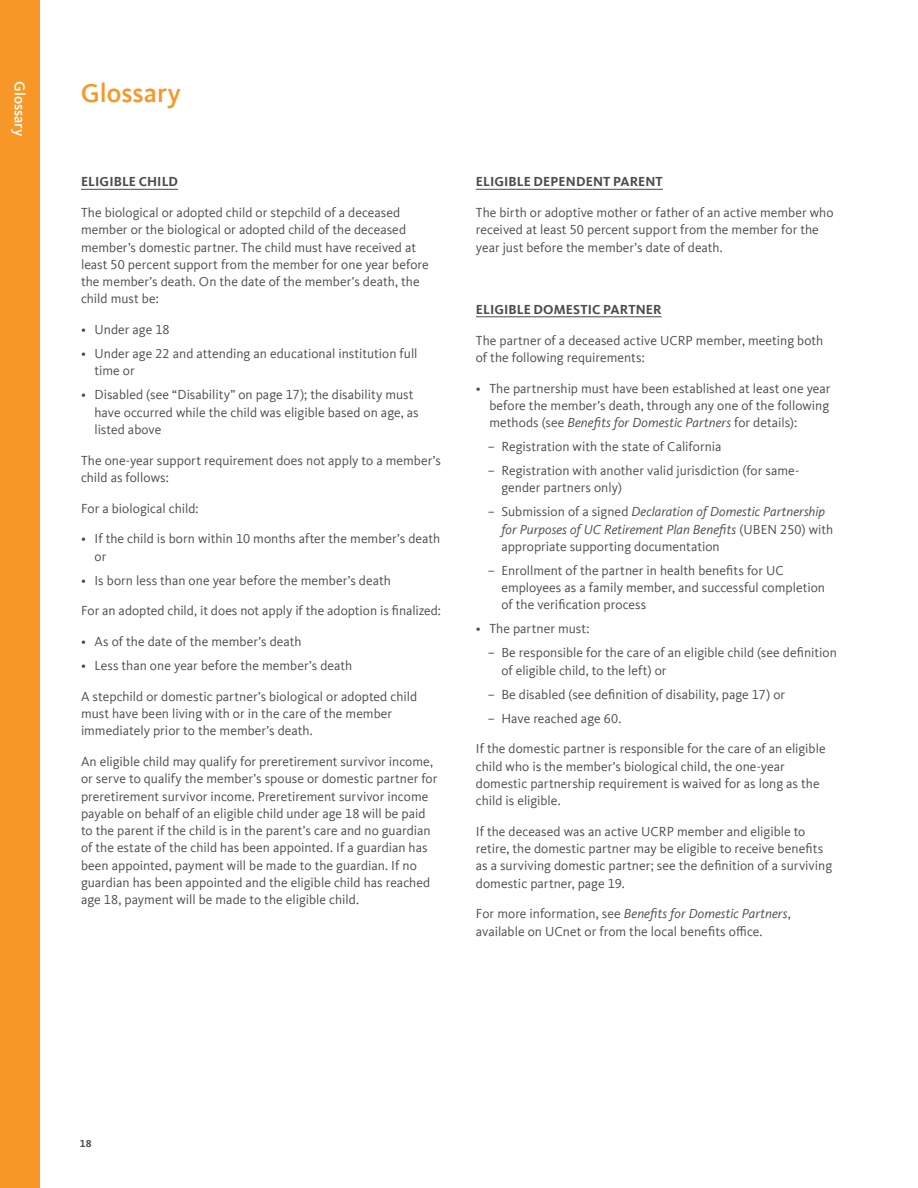
<style>
.page{position:relative;width:918px;height:1188px;background:#fff}
.page>*{position:absolute;margin:0;border:0;box-sizing:border-box;transform-origin:0 0}
.t1{font:500 27px "Kievit Offc Pro";color:#f79727}
.t2{font:500 15px "Kievit Offc Pro";color:#fff}
.t3{font:13.5px/17.2px "Kievit Offc Pro";color:#4b4c4d}
.t4{font:italic 13.5px/17.2px "Kievit Offc Pro";color:#4b4c4d}
.t5{font:700 13.5px "Kievit Offc Pro";letter-spacing:.01em;color:#4b4c4d}
.t6{font:700 10.5px "Kievit Offc Pro";color:#4b4c4d}
.s1{font-style:italic}
.s2{font-style:normal}
</style>
<div class="page">
<div style="left:0;top:0;width:40px;height:1188px;background:#f79727"></div>
<hr style="left:81px;top:189px;width:97px;height:1px;background:#4b4c4d">
<hr style="left:476px;top:189px;width:187px;height:1px;background:#4b4c4d">
<hr style="left:476px;top:317px;width:186px;height:1px;background:#4b4c4d">
<p class="t2" style="left:29px;top:81px;width:57px;rotate:90deg">Glossary</p>
<h1 class="t1" style="left:81px;top:76px;width:102px">Glossary</h1>
<p class="t5" style="left:81px;top:174px;width:99px">ELIGIBLE CHILD</p>
<p class="t3" style="left:81px;top:204px;width:349px">The biological or adopted child or stepchild of a deceased member or the biological or adopted child of the deceased member’s domestic partner. The child must have received at least 50 percent support from the member for one year before the member’s death. On the date of the member’s death, the child must be:</p>
<p class="t3" style="left:81px;top:321px;width:90px">• Under age 18</p>
<p class="t3" style="left:94px;top:345px;width:325px;text-indent:-14px">• Under age 22 and attending an educational institution full time or</p>
<p class="t3" style="left:94px;top:386px;width:326px;text-indent:-14px">• Disabled (see “Disability” on page 17); the disability must have occurred while the child was eligible based on age, as listed above</p>
<p class="t3" style="left:81px;top:451px;width:361px">The one-year support requirement does not apply to a member’s child as follows:</p>
<p class="t3" style="left:81px;top:499px;width:119px">For a biological child:</p>
<p class="t3" style="left:94px;top:530px;width:347px;text-indent:-14px">• If the child is born within 10 months after the member’s death or</p>
<p class="t3" style="left:81px;top:571px;width:311px">• Is born less than one year before the member’s death</p>
<p class="t3" style="left:81px;top:602px;width:362px">For an adopted child, it does not apply if the adoption is finalized:</p>
<p class="t3" style="left:81px;top:633px;width:222px">• As of the date of the member’s death</p>
<p class="t3" style="left:81px;top:657px;width:273px">• Less than one year before the member’s death</p>
<p class="t3" style="left:81px;top:688px;width:338px">A stepchild or domestic partner’s biological or adopted child must have been living with or in the care of the member immediately prior to the member’s death.</p>
<p class="t3" style="left:81px;top:753px;width:358px">An eligible child may qualify for preretirement survivor income, or serve to qualify the member’s spouse or domestic partner for preretirement survivor income. Preretirement survivor income payable on behalf of an eligible child under age 18 will be paid to the parent if the child is in the parent’s care and no guardian of the estate of the child has been appointed. If a guardian has been appointed, payment will be made to the guardian. If no guardian has been appointed and the eligible child has reached age 18, payment will be made to the eligible child.</p>
<p class="t5" style="left:476px;top:174px;width:189px">ELIGIBLE DEPENDENT PARENT</p>
<p class="t3" style="left:476px;top:204px;width:359px">The birth or adoptive mother or father of an active member who received at least 50 percent support from the member for the year just before the member’s date of death.</p>
<p class="t5" style="left:476px;top:301px;width:187px">ELIGIBLE DOMESTIC PARTNER</p>
<p class="t3" style="left:476px;top:331px;width:349px">The partner of a deceased active UCRP member, meeting both of the following requirements:</p>
<p class="t3" style="left:489px;top:379px;width:343px;text-align:justify;text-indent:-14px">• The partnership must have been established at least one year before the member’s death, through any one of the following methods (see <span class="s1">Benefits for Domestic Partners</span> for details):</p>
<p class="t3" style="left:488px;top:438px;width:235px">– Registration with the state of California</p>
<p class="t3" style="left:501px;top:462px;width:299px;text-indent:-14px">– Registration with another valid jurisdiction (for same&shy;gender partners only)</p>
<p class="t4" style="left:501px;top:503px;width:333px;text-indent:-14px"><span class="s2">– Submission of a signed</span> Declaration of Domestic Partnership for Purposes of UC Retirement Plan Benefits <span class="s2">(UBEN 250) with appropriate supporting documentation</span></p>
<p class="t3" style="left:501px;top:562px;width:325px;text-indent:-14px">– Enrollment of the partner in health benefits for UC employees as a family member, and successful completion of the verification process</p>
<p class="t3" style="left:476px;top:620px;width:115px">• The partner must:</p>
<p class="t3" style="left:501px;top:644px;width:337px;text-indent:-14px">– Be responsible for the care of an eligible child (see definition of eligible child, to the left) or</p>
<p class="t3" style="left:488px;top:685px;width:299px">– Be disabled (see definition of disability, page 17) or</p>
<p class="t3" style="left:488px;top:709px;width:135px">– Have reached age 60.</p>
<p class="t3" style="left:476px;top:740px;width:351px">If the domestic partner is responsible for the care of an eligible child who is the member’s biological child, the one-year domestic partnership requirement is waived for as long as the child is eligible.</p>
<p class="t3" style="left:476px;top:823px;width:358px">If the deceased was an active UCRP member and eligible to retire, the domestic partner may be eligible to receive benefits as a surviving domestic partner; see the definition of a surviving domestic partner, page 19.</p>
<p class="t3" style="left:476px;top:905px;width:316px">For more information, see <span class="s1">Benefits for Domestic Partners</span>, available on UCnet or from the local benefits office.</p>
<p class="t6" style="left:80px;top:1138px;width:13px">18</p>
</div>
